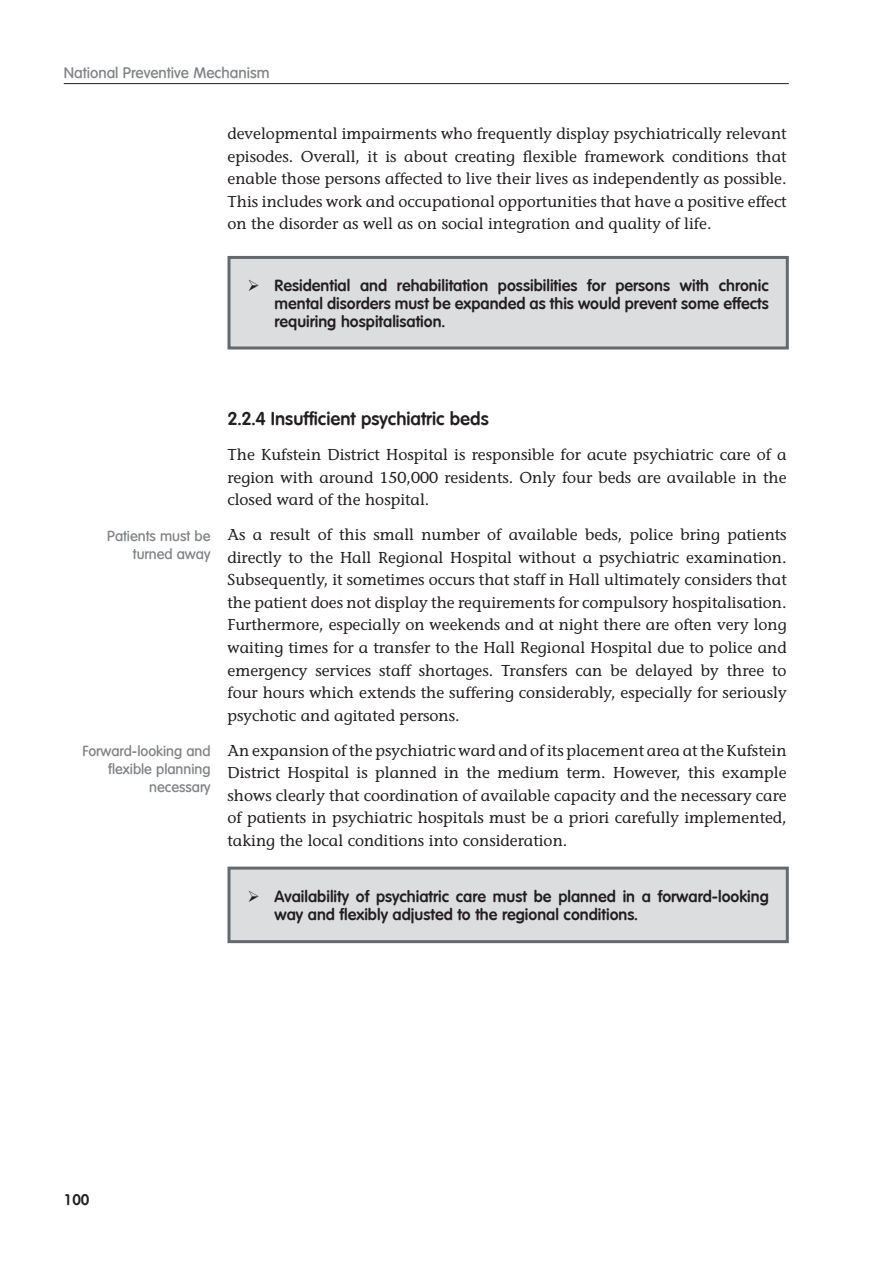
<style>
.page{position:relative;width:893px;height:1263px;background:#fff}
.page>*{position:absolute;margin:0;border:0;box-sizing:border-box;transform-origin:0 0}
.Fliesstext{font:600 18px "Volkswagen";color:#231f20}
.Fliesstext-2{font:500 15.75px/22.5px "Stone Informal Std";color:#231f20;text-align:justify}
.t1{font:600 15.75px/18px "Volkswagen";color:#231f20;text-align:justify}
.Kopfzeilerechts{font:500 15px "Volkswagen";color:#808285}
.t2{font:600 15px "Volkswagen";color:#231f20}
.t3{font:500 14.25px/18px "Volkswagen";color:#808285;text-align:right}
</style>
<div class="page">
<hr style="left:64px;top:83px;width:725px;height:1px;background:#231f20">
<div style="left:229px;top:257px;width:558px;height:91px;background:#dcdddf"></div>
<div style="left:227px;top:256px;width:562px;height:93px;border:3px solid #626a6f"></div>
<div style="left:229px;top:868px;width:558px;height:74px;background:#dcdddf"></div>
<div style="left:227px;top:866px;width:562px;height:77px;border:3px solid #626a6f"></div>
<p class="Kopfzeilerechts" style="left:64px;top:64px;width:207px">National Preventive Mechanism</p>
<p class="Fliesstext-2" style="left:227px;top:122px;width:561px">developmental impairments who frequently display psychiatrically relevant episodes. Overall, it is about creating flexible framework conditions that enable those persons affected to live their lives as independently as possible.<br>This includes work and occupational opportunities that have a positive effect on the disorder as well as on social integration and quality of life.</p>
<p class="t1" style="left:274px;top:276px;width:496px">Residential and rehabilitation possibilities for persons with chronic mental disorders must be expanded as this would prevent some effects requiring hospitalisation.</p>
<p class="t3" style="left:107px;top:527px;width:105px">Patients must be turned away</p>
<p class="t3" style="left:82px;top:741px;width:130px">Forward-looking and flexible planning necessary</p>
<p class="Fliesstext" style="left:227px;top:408px;width:263px">2.2.4 Insufficient psychiatric beds</p>
<p class="Fliesstext-2" style="left:227px;top:443px;width:561px">The Kufstein District Hospital is responsible for acute psychiatric care of a region with around 150,000 residents. Only four beds are available in the closed ward of the hospital.</p>
<p class="Fliesstext-2" style="left:227px;top:524px;width:561px">As a result of this small number of available beds, police bring patients directly to the Hall Regional Hospital without a psychiatric examination.<br>Subsequently, it sometimes occurs that staff in Hall ultimately considers that the patient does not display the requirements for compulsory hospitalisation.<br>Furthermore, especially on weekends and at night there are often very long waiting times for a transfer to the Hall Regional Hospital due to police and emergency services staff shortages. Transfers can be delayed by three to four hours which extends the suffering considerably, especially for seriously psychotic and agitated persons.</p>
<p class="Fliesstext-2" style="left:227px;top:739px;width:561px">An expansion of the psychiatric ward and of its placement area at the Kufstein District Hospital is planned in the medium term. However, this example shows clearly that coordination of available capacity and the necessary care of patients in psychiatric hospitals must be a priori carefully implemented, taking the local conditions into consideration.</p>
<p class="t1" style="left:274px;top:887px;width:496px">Availability of psychiatric care must be planned in a forward-looking way and flexibly adjusted to the regional conditions.</p>
<p class="t2" style="left:64px;top:1191px;width:27px">100</p>
</div>
